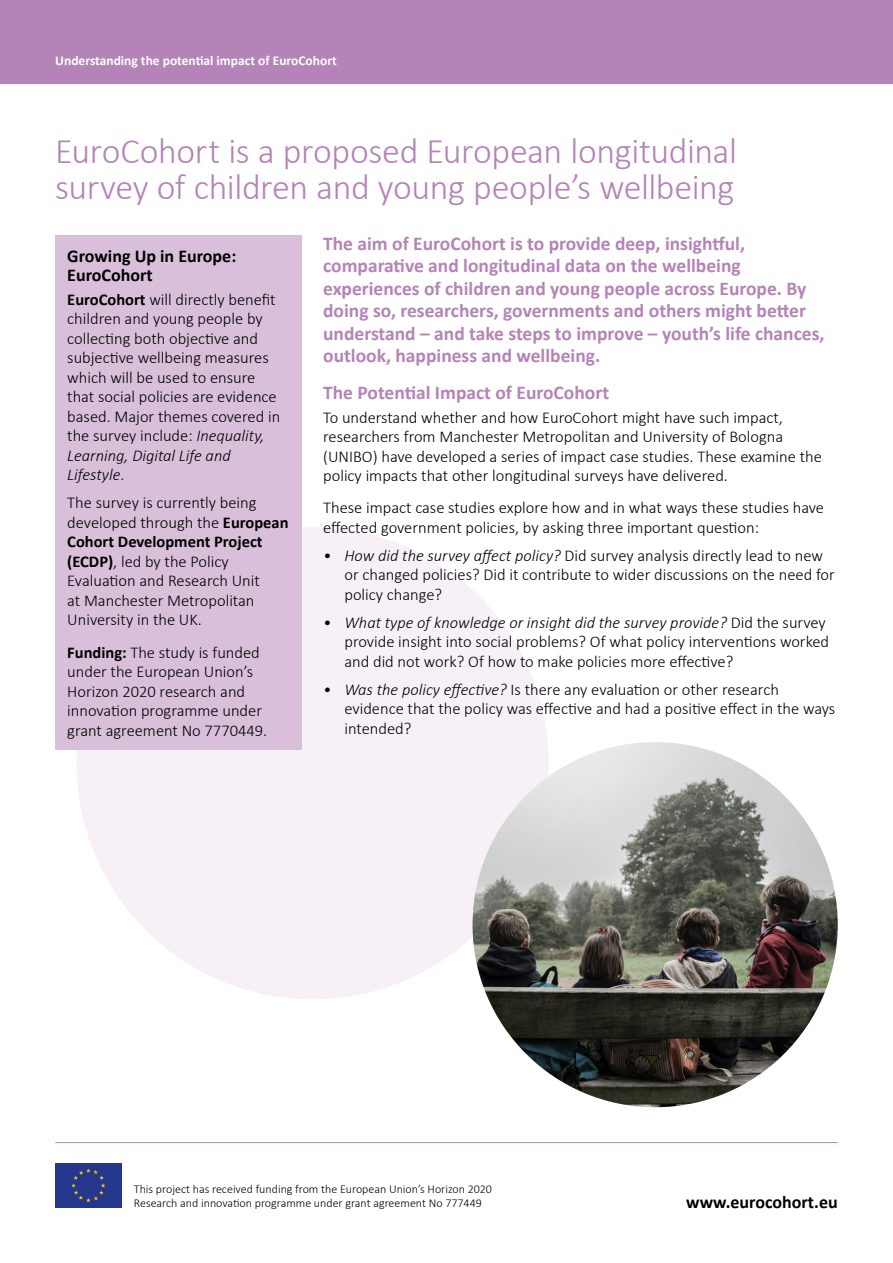
<style>
.page{position:relative;width:893px;height:1263px;background:#fff}
.page>*{position:absolute;margin:0;border:0;box-sizing:border-box;transform-origin:0 0}
.t1{font:300 36px/36px "Calibri";letter-spacing:-.01em;color:#b483b7}
.t2{font:700 19.5px/22.5px "Calibri";color:#b483b7}
.t3{font:700 18px/19.5px "Calibri";color:#000}
.t4{font:300 16.5px/19.5px "Calibri";color:#000}
.t5{font:700 13.5px "Calibri";color:#fff}
.t6{font:300 12px/13.5px "Calibri";color:#000}
.s1{font-style:italic}
.s2{font-weight:700}
</style>
<div class="page">
<div style="left:77px;top:527px;width:472px;height:472px;background:#f7f1f7;border-radius:50%"></div>
<img style="left:472px;top:742px;width:366px;height:365px;border-radius:183px">
<div style="left:0;top:0;width:893px;height:84px;background:#b483b7"></div>
<div style="left:55px;top:235px;width:247px;height:515px;background:#dabfda"></div>
<div style="left:55px;top:1163px;width:67px;height:45px;background:#24378d"></div>
<svg style="left:71px;top:1168px;width:34px;height:34px"></svg>
<hr style="left:55px;top:1142px;width:783px;height:1px;background:#b483b7">
<p class="t5" style="left:55px;top:52px;width:283px">Understanding the potential impact of EuroCohort</p>
<h1 class="t1" style="left:55px;top:131px;width:683px">EuroCohort is a proposed European longitudinal survey of children and young people’s wellbeing</h1>
<p class="t2" style="left:323px;top:232px;width:503px">The aim of EuroCohort is to provide deep, insightful, comparative and longitudinal data on the wellbeing experiences of children and young people across Europe. By doing so, researchers, governments and others might better understand – and take steps to improve – youth’s life chances, outlook, happiness and wellbeing.</p>
<p class="t2" style="left:323px;top:381px;width:287px">The Potential Impact of EuroCohort</p>
<p class="t4" style="left:323px;top:407px;width:500px">To understand whether and how EuroCohort might have such impact, researchers from Manchester Metropolitan and University of Bologna (UNIBO) have developed a series of impact case studies. These examine the policy impacts that other longitudinal surveys have delivered.</p>
<p class="t4" style="left:323px;top:497px;width:502px">These impact case studies explore how and in what ways these studies have effected government policies, by asking three important question:</p>
<p class="t4" style="left:344px;top:545px;width:492px;text-indent:-21px"><span class="s1">• How did the survey affect policy?</span> Did survey analysis directly lead to new or changed policies? Did it contribute to wider discussions on the need for policy change?</p>
<p class="t4" style="left:344px;top:612px;width:486px;text-indent:-21px"><span class="s1">• What type of knowledge or insight did the survey provide?</span> Did the survey provide insight into social problems? Of what policy interventions worked and did not work? Of how to make policies more effective?</p>
<p class="t4" style="left:344px;top:679px;width:492px;text-indent:-21px"><span class="s1">• Was the policy effective?</span> Is there any evaluation or other research evidence that the policy was effective and had a positive effect in the ways intended?</p>
<p class="t3" style="left:67px;top:246px;width:171px">Growing Up in Europe:<br>EuroCohort</p>
<p class="t4" style="left:67px;top:289px;width:214px"><span class="s2">EuroCohort</span> will directly benefit children and young people by collecting both objective and subjective wellbeing measures which will be used to ensure that social policies are evidence based. Major themes covered in the survey include: <span class="s1">Inequality,<br>Learning, Digital Life and<br>Lifestyle</span>.</p>
<p class="t4" style="left:67px;top:492px;width:223px">The survey is currently being developed through the <span class="s2">European<br>Cohort Development Project (ECDP)</span>, led by the Policy<br>Evaluation and Research Unit<br>at Manchester Metropolitan<br>University in the UK.</p>
<p class="t4" style="left:67px;top:642px;width:201px"><span class="s2">Funding:</span> The study is funded under the European Union’s<br>Horizon 2020 research and innovation programme under grant agreement No 7770449.</p>
<p class="t6" style="left:134px;top:1182px;width:360px">This project has received funding from the European Union’s Horizon 2020<br>Research and innovation programme under grant agreement No 777449</p>
<p class="t3" style="left:686px;top:1192px;width:153px">www.eurocohort.eu</p>
</div>
